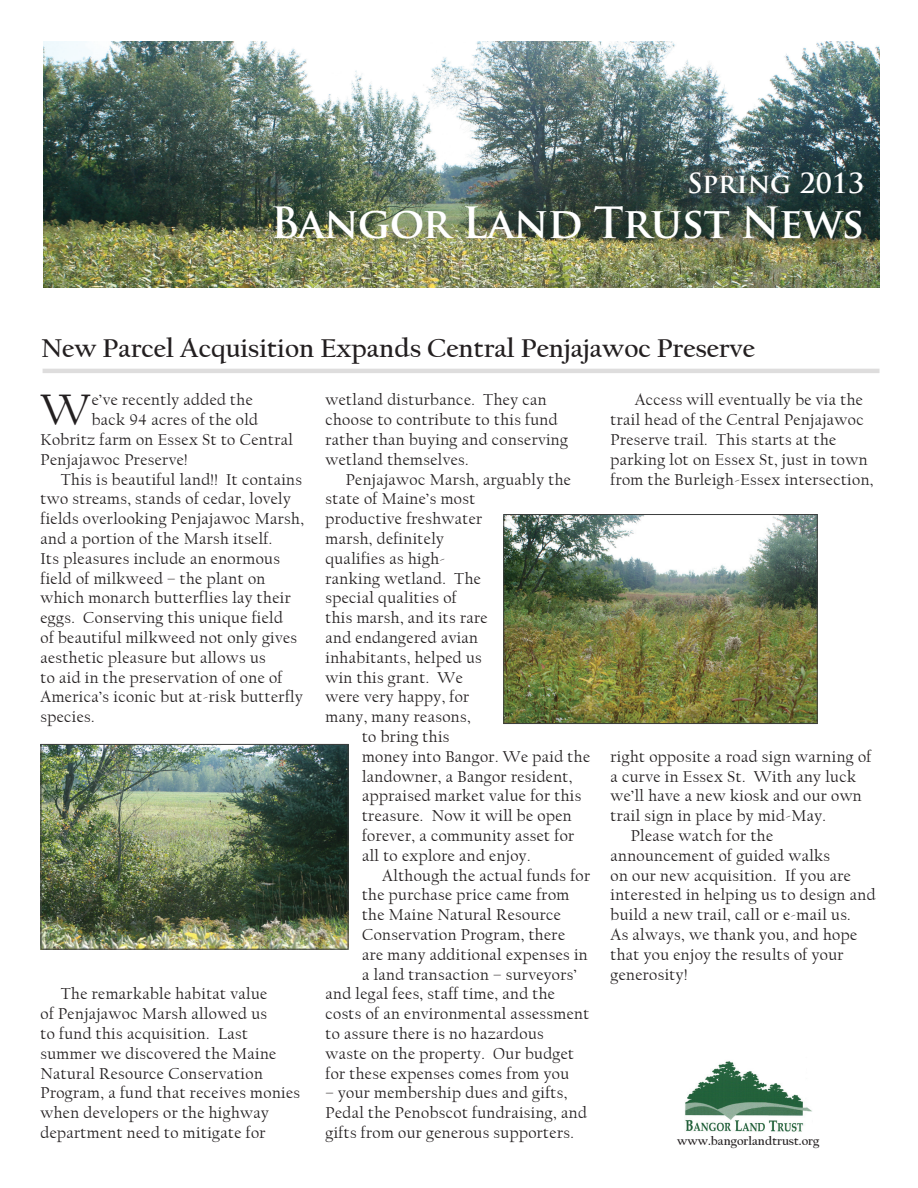
<style>
.page{position:relative;width:918px;height:1188px;background:#fff}
.page>*{position:absolute;margin:0;border:0;box-sizing:border-box;transform-origin:0 0}
.t1{font:46.35px "Californian FB";color:#231f20}
.t2{font:700 42px "Trajan Pro";letter-spacing:-.02em;color:#fff}
.t3{font:700 27px "Californian FB";color:#231f20}
.t4{font:700 27px "Trajan Pro";color:#fff}
.t5{font:16.5px/19.8px "Californian FB";letter-spacing:.025em;color:#231f20}
.t6{font:700 12.6px "Californian FB";color:#231f20}
</style>
<div class="page">
<img style="left:43px;top:41px;width:836px;height:246px">
<hr style="left:43px;top:369px;width:837px;height:4px;background:#dedddd">
<img style="left:685px;top:1061px;width:127px;height:71px">
<img style="left:505px;top:516px;width:311px;height:206px">
<div style="left:503px;top:514px;width:315px;height:210px;border:1px solid #3c3d3d"></div>
<img style="left:42px;top:746px;width:305px;height:202px">
<div style="left:40px;top:744px;width:309px;height:206px;border:1px solid #3c3d3d"></div>
<h3 class="t4" style="left:687px;top:166px;width:179px">Spring 2013</h3>
<h2 class="t2" style="left:271px;top:197px;width:595px">Bangor Land Trust News</h2>
<h3 class="t3" style="left:41px;top:333px;width:716px">New Parcel Acquisition Expands Central Penjajawoc Preserve</h3>
<p class="t5" style="left:326px;top:390px;width:244px">wetland disturbance. They can choose to contribute to this fund rather than buying and conserving wetland themselves.</p>
<p class="t5" style="left:346px;top:470px;width:227px">Penjajawoc Marsh, arguably the</p>
<p class="t5" style="left:326px;top:489px;width:151px">state of Maine’s most</p>
<p class="t5" style="left:326px;top:509px;width:158px">productive freshwater</p>
<p class="t5" style="left:326px;top:529px;width:120px">marsh, definitely</p>
<p class="t5" style="left:326px;top:549px;width:121px">qualifies as high-</p>
<p class="t5" style="left:326px;top:569px;width:157px">ranking wetland. The</p>
<p class="t5" style="left:326px;top:588px;width:133px">special qualities of</p>
<p class="t5" style="left:326px;top:608px;width:164px">this marsh, and its rare</p>
<p class="t5" style="left:326px;top:628px;width:154px">and endangered avian</p>
<p class="t5" style="left:326px;top:648px;width:158px">inhabitants, helped us</p>
<p class="t5" style="left:326px;top:668px;width:139px">win this grant. We</p>
<p class="t5" style="left:326px;top:687px;width:145px">were very happy, for</p>
<p class="t5" style="left:326px;top:707px;width:147px">many, many reasons,</p>
<p class="t5" style="left:362px;top:727px;width:89px">to bring this</p>
<p class="t5" style="left:362px;top:747px;width:230px">money into Bangor. We paid the</p>
<p class="t5" style="left:362px;top:767px;width:212px">landowner, a Bangor resident,</p>
<p class="t5" style="left:362px;top:786px;width:221px">appraised market value for this</p>
<p class="t5" style="left:362px;top:806px;width:211px">treasure. Now it will be open</p>
<p class="t5" style="left:362px;top:826px;width:214px">forever, a community asset for</p>
<p class="t5" style="left:362px;top:846px;width:170px">all to explore and enjoy.</p>
<p class="t5" style="left:382px;top:866px;width:209px">Although the actual funds for</p>
<p class="t5" style="left:362px;top:885px;width:209px">the purchase price came from</p>
<p class="t5" style="left:362px;top:905px;width:200px">the Maine Natural Resource</p>
<p class="t5" style="left:362px;top:925px;width:205px">Conservation Program, there</p>
<p class="t5" style="left:362px;top:945px;width:227px">are many additional expenses in</p>
<p class="t5" style="left:362px;top:965px;width:216px">a land transaction – surveyors’</p>
<p class="t5" style="left:326px;top:984px;width:231px">and legal fees, staff time, and the</p>
<p class="t5" style="left:326px;top:1004px;width:265px">costs of an environmental assessment</p>
<p class="t5" style="left:326px;top:1024px;width:220px">to assure there is no hazardous</p>
<p class="t5" style="left:326px;top:1044px;width:250px">waste on the property. Our budget</p>
<p class="t5" style="left:326px;top:1064px;width:245px">for these expenses comes from you</p>
<p class="t5" style="left:326px;top:1083px;width:263px">– your membership dues and gifts,<br>Pedal the Penobscot fundraising, and gifts from our generous supporters.</p>
<h1 class="t1" style="left:40px;top:384px;width:52px">W</h1>
<p class="t5" style="left:92px;top:390px;width:163px">e’ve recently added the</p>
<p class="t5" style="left:611px;top:390px;width:264px;text-indent:24px">Access will eventually be via the trail head of the Central Penjajawoc Preserve trail. This starts at the parking lot on Essex St, just in town from the Burleigh-Essex intersection,</p>
<p class="t5" style="left:92px;top:410px;width:168px">back 94 acres of the old</p>
<p class="t5" style="left:40px;top:430px;width:254px">Kobritz farm on Essex St to Central</p>
<p class="t5" style="left:40px;top:450px;width:148px">Penjajawoc Preserve!</p>
<p class="t5" style="left:61px;top:470px;width:243px">This is beautiful land!! It contains</p>
<p class="t5" style="left:40px;top:489px;width:252px">two streams, stands of cedar, lovely</p>
<p class="t5" style="left:40px;top:509px;width:265px">fields overlooking Penjajawoc Marsh,</p>
<p class="t5" style="left:40px;top:529px;width:233px">and a portion of the Marsh itself.</p>
<p class="t5" style="left:40px;top:549px;width:241px">Its pleasures include an enormous</p>
<p class="t5" style="left:40px;top:569px;width:226px">field of milkweed – the plant on</p>
<p class="t5" style="left:40px;top:588px;width:252px">which monarch butterflies lay their</p>
<p class="t5" style="left:40px;top:608px;width:244px">eggs. Conserving this unique field</p>
<p class="t5" style="left:40px;top:628px;width:258px">of beautiful milkweed not only gives</p>
<p class="t5" style="left:40px;top:648px;width:227px">aesthetic pleasure but allows us</p>
<p class="t5" style="left:40px;top:668px;width:243px">to aid in the preservation of one of</p>
<p class="t5" style="left:40px;top:687px;width:264px">America’s iconic but at-risk butterfly</p>
<p class="t5" style="left:40px;top:707px;width:56px">species.</p>
<p class="t5" style="left:611px;top:747px;width:262px">right opposite a road sign warning of</p>
<p class="t5" style="left:611px;top:767px;width:247px">a curve in Essex St. With any luck</p>
<p class="t5" style="left:611px;top:786px;width:253px">we’ll have a new kiosk and our own</p>
<p class="t5" style="left:611px;top:806px;width:217px">trail sign in place by mid-May.</p>
<p class="t5" style="left:631px;top:826px;width:144px">Please watch for the</p>
<p class="t5" style="left:611px;top:846px;width:221px">announcement of guided walks</p>
<p class="t5" style="left:611px;top:866px;width:242px">on our new acquisition. If you are</p>
<p class="t5" style="left:611px;top:885px;width:266px">interested in helping us to design and</p>
<p class="t5" style="left:611px;top:905px;width:242px">build a new trail, call or e-mail us.</p>
<p class="t5" style="left:611px;top:925px;width:248px">As always, we thank you, and hope</p>
<p class="t5" style="left:611px;top:945px;width:234px">that you enjoy the results of your</p>
<p class="t5" style="left:611px;top:965px;width:78px">generosity!</p>
<p class="t5" style="left:40px;top:984px;width:261px;text-indent:20px">The remarkable habitat value<br>of Penjajawoc Marsh allowed us<br>to fund this acquisition. Last summer we discovered the Maine<br>Natural Resource Conservation<br>Program, a fund that receives monies when developers or the highway department need to mitigate for</p>
<p class="t6" style="left:677px;top:1134px;width:144px">www.bangorlandtrust.org</p>
</div>
